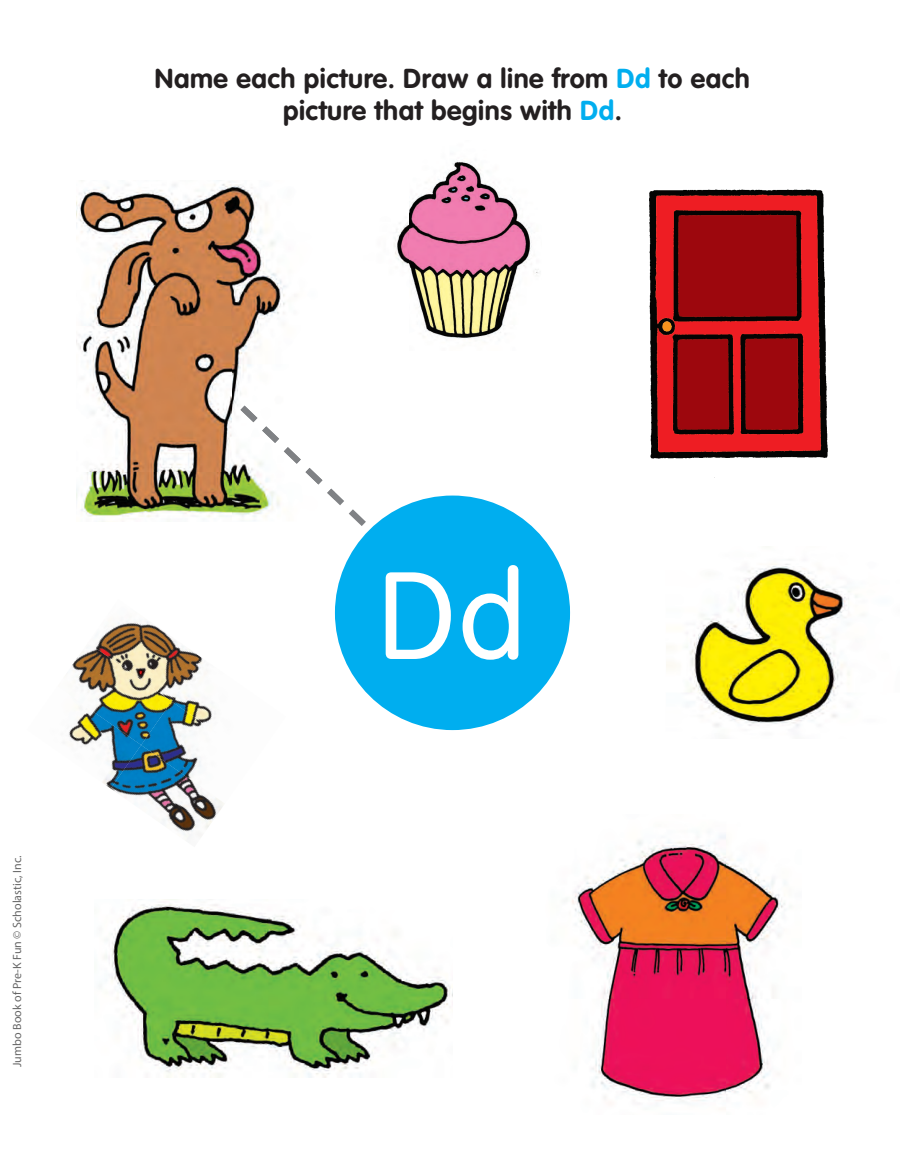
<style>
.page{position:relative;width:905px;height:1175px;background:#fff}
.page>*{position:absolute;margin:0;border:0;box-sizing:border-box;transform-origin:0 0}
.t1{font:300 121.65px "VAG Rounded";color:#fff}
.t2{font:700 27px/32.4px "VAG Rounded";letter-spacing:.02em;color:#231f20;text-align:center}
.t3{font:12px "Myriad Pro";color:rgb(0 0 0/.6)}
.s1{color:#00aeef}
</style>
<div class="page">
<svg style="left:335px;top:492px;width:40px;height:53px"></svg>
<div style="left:335px;top:495px;width:235px;height:235px;background:#00aeef;border-radius:50%"></div>
<img style="left:649px;top:189px;width:179px;height:289px">
<img style="left:666px;top:564px;width:191px;height:163px">
<img style="left:99px;top:621px;width:103px;height:37px">
<img style="left:172px;top:658px;width:34px;height:43px">
<img style="left:72px;top:642px;width:100px;height:59px">
<img style="left:141px;top:701px;width:75px;height:44px">
<img style="left:69px;top:686px;width:72px;height:102px">
<img style="left:111px;top:745px;width:113px;height:92px">
<img style="left:394px;top:161px;width:144px;height:179px">
<img style="left:77px;top:180px;width:258px;height:341px">
<img style="left:240px;top:405px;width:95px;height:95px">
<img style="left:572px;top:835px;width:213px;height:266px">
<img style="left:104px;top:899px;width:347px;height:178px">
<p class="t2" style="left:155px;top:63px;width:596px">Name each picture. Draw a line from <span class="s1">Dd</span> to each picture that begins with <span class="s1">Dd</span>.</p>
<p class="t3" style="left:10px;top:1066px;width:213px;rotate:-90deg">Jumbo Book of Pre-K Fun © Scholastic, Inc.</p>
<h1 class="t1" style="left:378px;top:547px;width:149px">Dd</h1>
</div>
